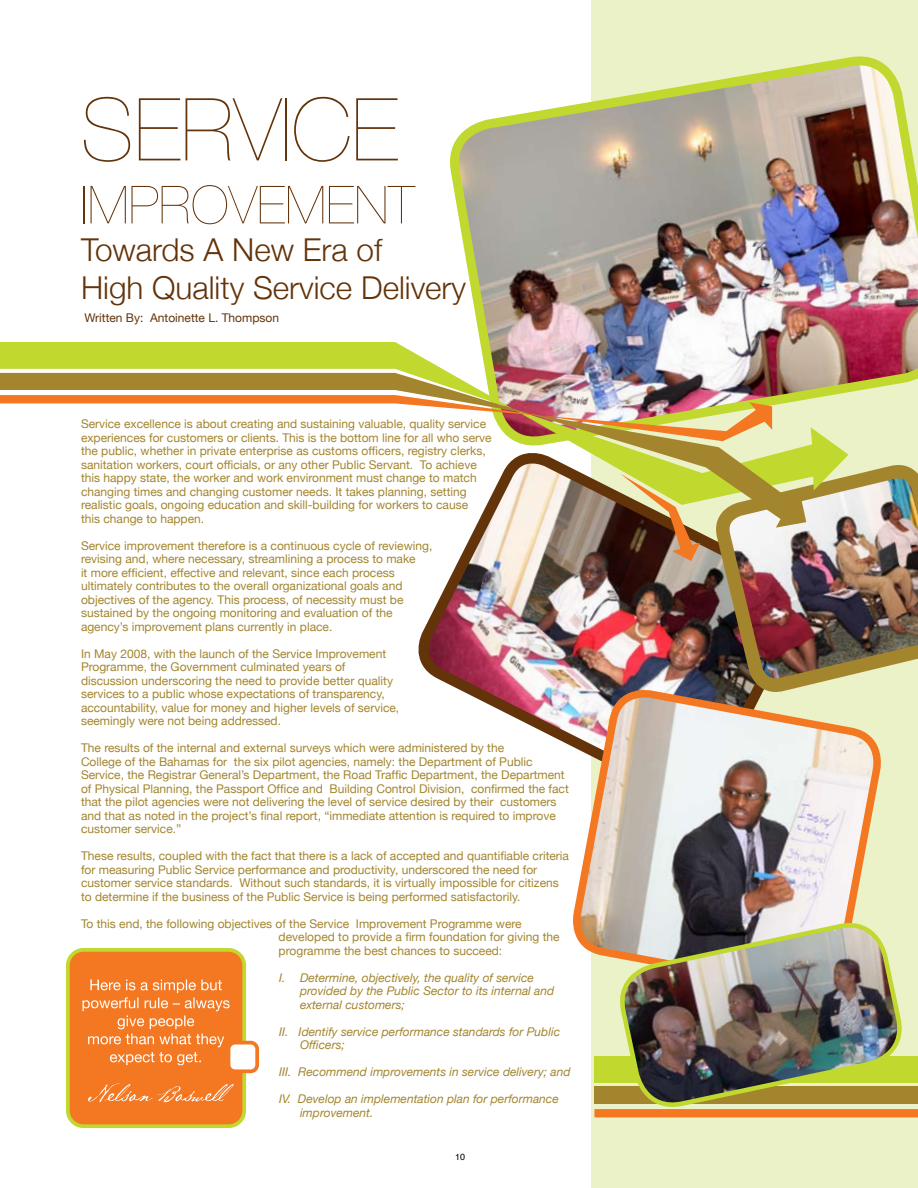
<style>
.page{position:relative;width:918px;height:1188px;background:#fff}
.page>*{position:absolute;margin:0;border:0;box-sizing:border-box;transform-origin:0 0}
.t1{font:200 87px "Helvetica Neue";color:#63330a}
.t2{font:200 52.5px "Helvetica Neue";color:#63330a}
.t3{font:300 31.5px/37.8px "Helvetica Neue";color:#63330a}
.t4{font:12px/13.5px "Helvetica Neue";color:#a3852e}
.t5{font:italic 12px/13.5px "Helvetica Neue";color:#a3852e}
.t6{font:12px "Helvetica Neue";color:#63330a}
.t7{font:9px "Helvetica";color:#000}
</style>
<div class="page">
<div style="left:592px;top:0;width:326px;height:1188px;background:#ecf2c7"></div>
<img style="left:450px;top:55px;width:468px;height:412px">
<img style="left:418px;top:528px;width:300px;height:217px">
<div style="left:68px;top:950px;width:176px;height:176px;background:#f47721;border-radius:16px"></div>
<div style="left:66px;top:948px;width:180px;height:180px;border:4px solid #c1d82f;border-radius:16px"></div>
<div style="left:229px;top:1043px;width:28px;height:28px;background:#fff;border-radius:7px"></div>
<div style="left:227px;top:1041px;width:32px;height:32px;border:4px solid #f47721;border-radius:7px"></div>
<div style="left:594px;top:1056px;width:324px;height:27px;background:#c1d82f"></div>
<div style="left:594px;top:1087px;width:324px;height:17px;background:#a3852e"></div>
<div style="left:594px;top:1109px;width:324px;height:8px;background:#f47721"></div>
<svg style="left:88px;top:1083px;width:146px;height:20px"></svg>
<svg style="left:82px;top:980px;width:148px;height:85px"></svg>
<img style="left:568px;top:685px;width:310px;height:313px">
<img style="left:718px;top:467px;width:200px;height:315px">
<img style="left:0;top:342px;width:849px;height:163px">
<svg style="left:0;top:373px;width:806px;height:155px"></svg>
<svg style="left:0;top:395px;width:772px;height:46px"></svg>
<svg style="left:620px;top:474px;width:80px;height:87px"></svg>
<img style="left:615px;top:912px;width:291px;height:206px">
<h1 class="t1" style="left:81px;top:79px;width:319px">SERVICE</h1>
<h2 class="t2" style="left:81px;top:175px;width:335px">IMPROVEMENT</h2>
<h3 class="t3" style="left:81px;top:230px;width:387px">Towards A New Era of<br>High Quality Service Delivery</h3>
<p class="t6" style="left:84px;top:310px;width:196px">Written By: Antoinette L. Thompson</p>
<p class="t4" style="left:81px;top:417px;width:412px">Service excellence is about creating and sustaining valuable, quality service experiences for customers or clients. This is the bottom line for all who serve the public, whether in private enterprise as customs officers, registry clerks, sanitation workers, court officials, or any other Public Servant. To achieve this happy state, the worker and work environment must change to match changing times and changing customer needs. It takes planning, setting realistic goals, ongoing education and skill-building for workers to cause<br>this change to happen.</p>
<p class="t4" style="left:81px;top:539px;width:353px">Service improvement therefore is a continuous cycle of reviewing, revising and, where necessary, streamlining a process to make<br>it more efficient, effective and relevant, since each process ultimately contributes to the overall organizational goals and objectives of the agency. This process, of necessity must be sustained by the ongoing monitoring and evaluation of the agency’s improvement plans currently in place.</p>
<p class="t4" style="left:81px;top:647px;width:320px">In May 2008, with the launch of the Service Improvement Programme, the Government culminated years of discussion underscoring the need to provide better quality services to a public whose expectations of transparency, accountability, value for money and higher levels of service, seemingly were not being addressed.</p>
<p class="t4" style="left:81px;top:741px;width:489px">The results of the internal and external surveys which were administered by the<br>College of the Bahamas for the six pilot agencies, namely: the Department of Public Service, the Registrar General’s Department, the Road Traffic Department, the Department of Physical Planning, the Passport Office and Building Control Division, confirmed the fact that the pilot agencies were not delivering the level of service desired by their customers and that as noted in the project’s final report, “immediate attention is required to improve customer service.”</p>
<p class="t4" style="left:81px;top:849px;width:490px">These results, coupled with the fact that there is a lack of accepted and quantifiable criteria for measuring Public Service performance and productivity, underscored the need for customer service standards. Without such standards, it is virtually impossible for citizens to determine if the business of the Public Service is being performed satisfactorily.</p>
<p class="t4" style="left:279px;top:917px;width:282px;text-indent:-198px">To this end, the following objectives of the Service Improvement Programme were developed to provide a firm foundation for giving the programme the best chances to succeed:</p>
<p class="t5" style="left:300px;top:971px;width:256px;text-indent:-21px">I. Determine, objectively, the quality of service provided by the Public Sector to its internal and external customers;</p>
<p class="t5" style="left:300px;top:1025px;width:262px;text-indent:-21px">II. Identify service performance standards for Public<br>Officers;</p>
<p class="t5" style="left:279px;top:1065px;width:293px">III. Recommend improvements in service delivery; and</p>
<p class="t5" style="left:300px;top:1092px;width:260px;text-indent:-21px">IV. Develop an implementation plan for performance improvement.</p>
<p class="t7" style="left:455px;top:1149px;width:12px">10</p>
</div>
